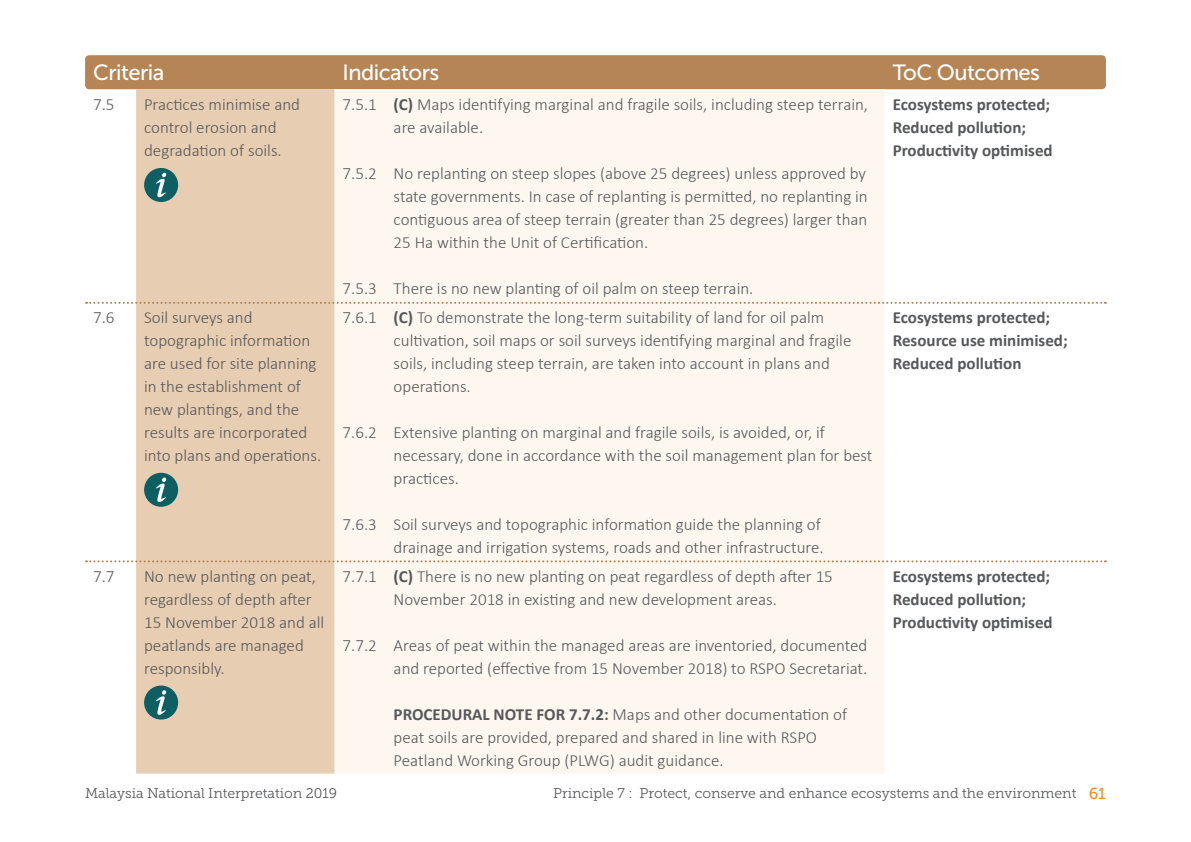
<style>
.page{position:relative;width:1191px;height:842px;background:#fff}
.page>*{position:absolute;margin:0;border:0;box-sizing:border-box;transform-origin:0 0}
.body_text{font:22px "Museo Sans 500";letter-spacing:-.025em;color:#fff}
.body_text-2{font:300 17px/23px "Calibri";color:#57585a}
.body_text-3{font:700 17px/23px "Calibri";color:#57585a}
.body_text-4{font:14px "Museo Slab 300";color:#57585a}
.s1{font-weight:700}
.s2{font-family:"Museo Slab 500";font-size:16px;color:#f68e1e}
</style>
<div class="page">
<div style="left:85px;top:55px;width:1021px;height:34px;background:#b58556;border-radius:4px"></div>
<div style="left:136px;top:89px;width:198px;height:684px;background:#e7cdb2"></div>
<div style="left:334px;top:89px;width:550px;height:684px;background:#fdf7f0"></div>
<div style="left:144px;top:168px;width:34px;height:34px;background:#0d5f63;border-radius:50%"></div>
<svg style="left:156px;top:173px;width:10px;height:24px"></svg>
<div style="left:144px;top:473px;width:34px;height:34px;background:#0d5f63;border-radius:50%"></div>
<svg style="left:156px;top:477px;width:10px;height:25px"></svg>
<div style="left:144px;top:685px;width:34px;height:34px;background:#0d5f63;border-radius:50%"></div>
<svg style="left:156px;top:690px;width:10px;height:25px"></svg>
<svg style="left:86px;top:302px;width:1020px;height:2px"></svg>
<svg style="left:86px;top:560px;width:1020px;height:2px"></svg>
<p class="body_text" style="left:93px;top:60px;width:73px">Criteria</p>
<p class="body_text" style="left:342px;top:60px;width:98px">Indicators</p>
<p class="body_text" style="left:892px;top:60px;width:149px">ToC Outcomes</p>
<p class="body_text-2" style="left:93px;top:93px;width:23px">7.5</p>
<p class="body_text-2" style="left:144px;top:93px;width:157px">Practices minimise and control erosion and degradation of soils.</p>
<p class="body_text-2" style="left:394px;top:93px;width:476px;text-indent:-51px">7.5.1 <span class="s1">(C)</span> Maps identifying marginal and fragile soils, including steep terrain, are available.</p>
<p class="body_text-2" style="left:394px;top:162px;width:475px;text-align:justify;text-indent:-51px">7.5.2 No replanting on steep slopes (above 25 degrees) unless approved by state governments. In case of replanting is permitted, no replanting in contiguous area of steep terrain (greater than 25 degrees) larger than 25 Ha within the Unit of Certification.</p>
<p class="body_text-2" style="left:342px;top:277px;width:412px">7.5.3 There is no new planting of oil palm on steep terrain.</p>
<p class="body_text-3" style="left:892px;top:93px;width:161px">Ecosystems protected;<br>Reduced pollution;<br>Productivity optimised</p>
<p class="body_text-2" style="left:93px;top:305px;width:23px">7.6</p>
<p class="body_text-2" style="left:144px;top:305px;width:179px">Soil surveys and topographic information are used for site planning in the establishment of new plantings, and the results are incorporated into plans and operations.</p>
<p class="body_text-2" style="left:394px;top:305px;width:459px;text-indent:-51px">7.6.1 <span class="s1">(C)</span> To demonstrate the long-term suitability of land for oil palm cultivation, soil maps or soil surveys identifying marginal and fragile soils, including steep terrain, are taken into account in plans and operations.</p>
<p class="body_text-2" style="left:394px;top:420px;width:480px;text-indent:-51px">7.6.2 Extensive planting on marginal and fragile soils, is avoided, or, if necessary, done in accordance with the soil management plan for best practices.</p>
<p class="body_text-2" style="left:342px;top:512px;width:482px;text-align:right">7.6.3 Soil surveys and topographic information guide the planning of drainage and irrigation systems, roads and other infrastructure.</p>
<p class="body_text-2" style="left:93px;top:564px;width:23px">7.7</p>
<p class="body_text-2" style="left:144px;top:564px;width:182px">No new planting on peat, regardless of depth after<br>15 November 2018 and all peatlands are managed responsibly.</p>
<p class="body_text-2" style="left:342px;top:564px;width:492px;text-align:center">7.7.1 <span class="s1">(C)</span> There is no new planting on peat regardless of depth after 15<br>November 2018 in existing and new development areas.</p>
<p class="body_text-2" style="left:342px;top:633px;width:526px;text-align:right">7.7.2 Areas of peat within the managed areas are inventoried, documented and reported (effective from 15 November 2018) to RSPO Secretariat.</p>
<p class="body_text-2" style="left:394px;top:702px;width:455px"><span class="s1">PROCEDURAL NOTE FOR 7.7.2:</span> Maps and other documentation of peat soils are provided, prepared and shared in line with RSPO<br>Peatland Working Group (PLWG) audit guidance.</p>
<p class="body_text-3" style="left:892px;top:305px;width:177px">Ecosystems protected;<br>Resource use minimised;<br>Reduced pollution</p>
<p class="body_text-3" style="left:892px;top:564px;width:161px">Ecosystems protected;<br>Reduced pollution;<br>Productivity optimised</p>
<p class="body_text-4" style="left:85px;top:785px;width:254px">Malaysia National Interpretation 2019</p>
<p class="body_text-4" style="left:553px;top:785px;width:554px">Principle 7 : Protect, conserve and enhance ecosystems and the environment <span class="s2">61</span></p>
</div>
